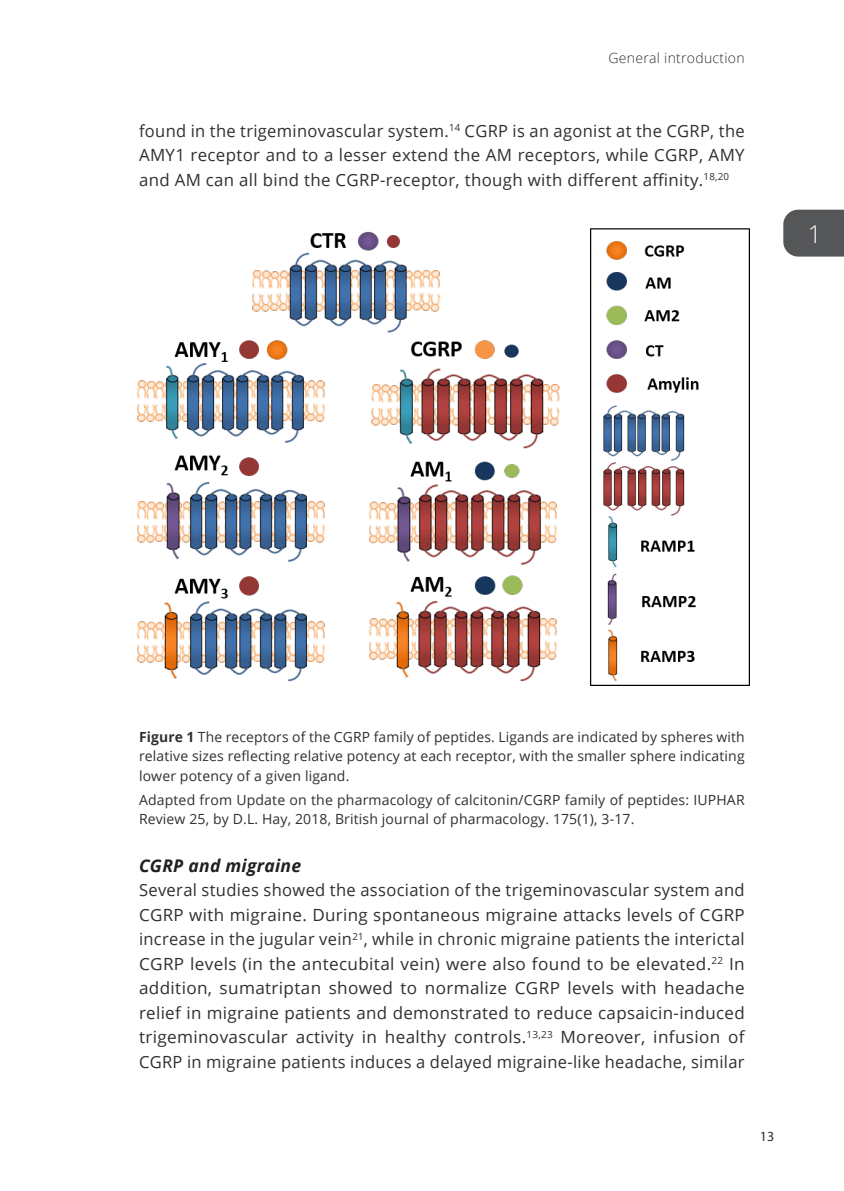
<style>
.page{position:relative;width:844px;height:1191px;background:#fff}
.page>*{position:absolute;margin:0;border:0;box-sizing:border-box;transform-origin:0 0}
.t1{font:300 24.5px "Open Sans";color:#fff}
.heading_3{font:italic 700 17.5px "Open Sans";letter-spacing:.015em;color:#231f20}
.Plain_text{font:16.8px/24.5px "Open Sans";letter-spacing:.02em;color:#312f30;text-align:justify}
.figure_title{font:14px/19.2px "Open Sans";letter-spacing:.01em;color:#312f30;text-align:justify}
.figure_caption{font:14px/19.2px "Open Sans";letter-spacing:.01em;color:#312f30}
.t2{font:300 14px "Open Sans";letter-spacing:.02em;color:#312f30}
.t3{font:14px "Myriad Pro";color:#312f30}
.s1{font-weight:700}
</style>
<div class="page">
<div style="left:783px;top:210px;width:60px;height:46px;background:#555658"></div>
<img style="left:136px;top:228px;width:613px;height:457px">
<p class="t2" style="left:608px;top:48px;width:138px">General introduction</p>
<p class="Plain_text" style="left:139px;top:118px;width:607px">found in the trigeminovascular system.<sup>14</sup> CGRP is an agonist at the CGRP, the AMY1 receptor and to a lesser extend the AM receptors, while CGRP, AMY and AM can all bind the CGRP-receptor, though with different affinity.<sup>18,20</sup></p>
<h1 class="t1" style="left:807px;top:217px;width:15px">1</h1>
<p class="figure_title" style="left:139px;top:727px;width:607px"><span class="s1">Figure 1</span> The receptors of the CGRP family of peptides. Ligands are indicated by spheres with relative sizes reflecting relative potency at each receptor, with the smaller sphere indicating lower potency of a given ligand.</p>
<p class="figure_caption" style="left:139px;top:789px;width:607px">Adapted from Update on the pharmacology of calcitonin/CGRP family of peptides: IUPHAR<br>Review 25, by D.L. Hay, 2018, British journal of pharmacology. 175(1), 3-17.</p>
<p class="heading_3" style="left:139px;top:853px;width:164px">CGRP and migraine</p>
<p class="Plain_text" style="left:139px;top:877px;width:607px">Several studies showed the association of the trigeminovascular system and CGRP with migraine. During spontaneous migraine attacks levels of CGRP increase in the jugular vein<sup>21</sup>, while in chronic migraine patients the interictal CGRP levels (in the antecubital vein) were also found to be elevated.<sup>22</sup> In addition, sumatriptan showed to normalize CGRP levels with headache relief in migraine patients and demonstrated to reduce capsaicin-induced trigeminovascular activity in healthy controls.<sup>13,23</sup> Moreover, infusion of CGRP in migraine patients induces a delayed migraine-like headache, similar</p>
<p class="t3" style="left:759px;top:1127px;width:16px">13</p>
</div>
